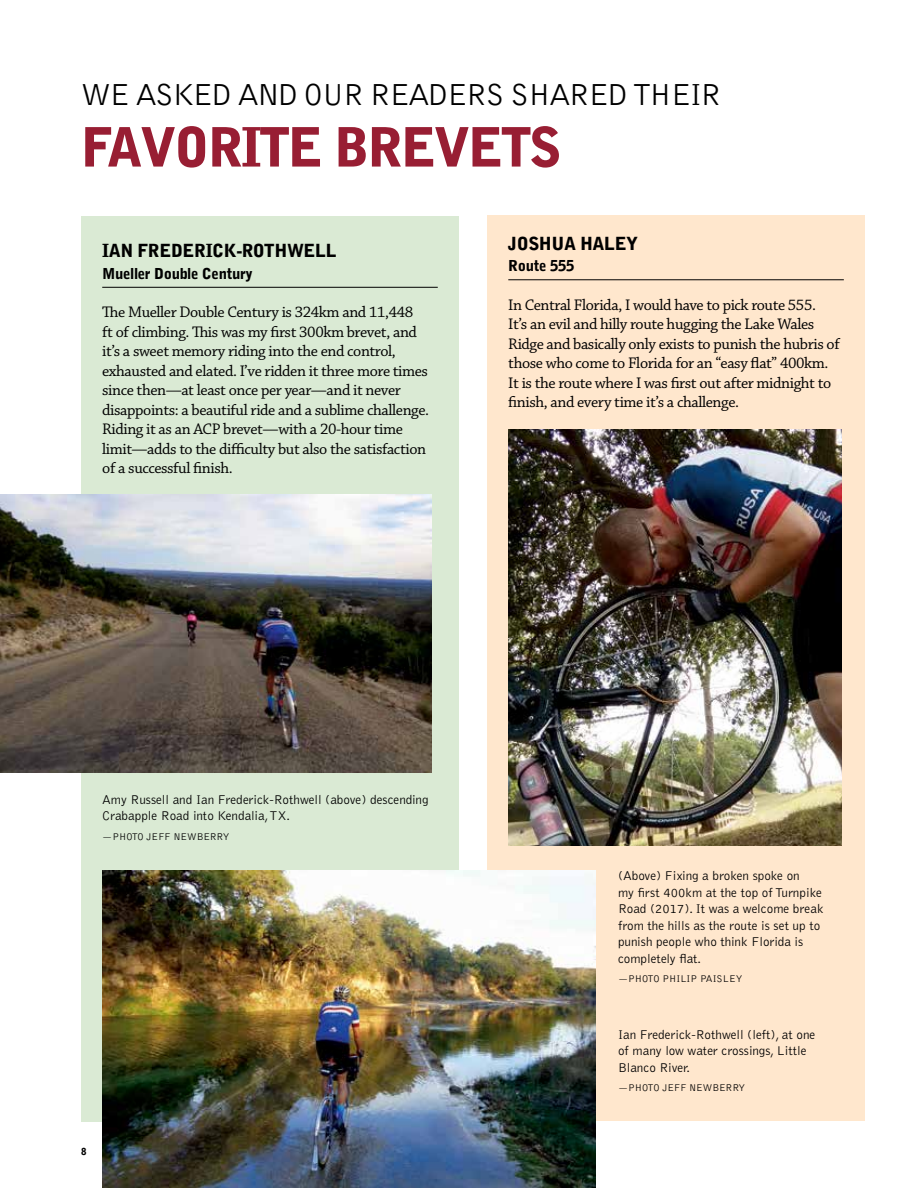
<style>
.page{position:relative;width:918px;height:1188px;background:#fff}
.page>*{position:absolute;margin:0;border:0;box-sizing:border-box;transform-origin:0 0}
.t1{font:900 54px "Bell Gothic BT";letter-spacing:-.045em;color:#981e33}
.t2{font:31.5px "Bell Gothic BT";letter-spacing:-.05em;color:#000}
.t3{font:900 18px "Bell Gothic";letter-spacing:-.025em;color:#000}
.t4{font:16.2px/19.5px "Chaparral Pro";letter-spacing:-.025em;color:#000}
.t5{font:900 15px "Bell Gothic";letter-spacing:-.025em;color:#000}
.t6{font:300 13.2px/16.5px "Bell Gothic";color:#000}
.t7{font:300 10.2px "Bell Gothic";color:#000}
</style>
<div class="page">
<div style="left:487px;top:215px;width:378px;height:905px;background:#ffe7cd"></div>
<div style="left:81px;top:216px;width:378px;height:905px;background:#daead4"></div>
<hr style="left:102px;top:287px;width:336px;height:1px;background:#000">
<hr style="left:508px;top:279px;width:336px;height:1px;background:#000">
<img style="left:0;top:495px;width:432px;height:277px">
<img style="left:102px;top:870px;width:494px;height:318px">
<img style="left:508px;top:430px;width:334px;height:415px">
<h2 class="t2" style="left:81px;top:75px;width:642px">WE ASKED AND OUR READERS SHARED THEIR</h2>
<h1 class="t1" style="left:81px;top:113px;width:482px">FAVORITE BREVETS</h1>
<p class="t3" style="left:102px;top:240px;width:236px">IAN FREDERICK-ROTHWELL</p>
<p class="t5" style="left:102px;top:265px;width:152px">Mueller Double Century</p>
<p class="t4" style="left:102px;top:303px;width:328px">The Mueller Double Century is 324km and 11,448<br>ft of climbing. This was my first 300km brevet, and it’s a sweet memory riding into the end control, exhausted and elated. I’ve ridden it three more times since then—at least once per year—and it never disappoints: a beautiful ride and a sublime challenge.<br>Riding it as an ACP brevet—with a 20-hour time limit—adds to the difficulty but also the satisfaction of a successful finish.</p>
<p class="t3" style="left:508px;top:233px;width:132px">JOSHUA HALEY</p>
<p class="t5" style="left:508px;top:257px;width:68px">Route 555</p>
<p class="t4" style="left:508px;top:295px;width:333px">In Central Florida, I would have to pick route 555.<br>It’s an evil and hilly route hugging the Lake Wales Ridge and basically only exists to punish the hubris of those who come to Florida for an “easy flat” 400km.<br>It is the route where I was first out after midnight to finish, and every time it’s a challenge.</p>
<p class="t6" style="left:102px;top:792px;width:328px">Amy Russell and Ian Frederick-Rothwell (above) descending<br>Crabapple Road into Kendalia, TX.</p>
<p class="t7" style="left:102px;top:831px;width:129px">—PHOTO JEFF NEWBERRY</p>
<p class="t6" style="left:618px;top:868px;width:207px">(Above) Fixing a broken spoke on<br>my first 400km at the top of Turnpike<br>Road (2017). It was a welcome break from the hills as the route is set up to punish people who think Florida is completely flat.</p>
<p class="t7" style="left:618px;top:973px;width:126px">—PHOTO PHILIP PAISLEY</p>
<p class="t6" style="left:618px;top:1027px;width:199px">Ian Frederick-Rothwell (left), at one of many low water crossings, Little<br>Blanco River.</p>
<p class="t7" style="left:618px;top:1083px;width:129px">—PHOTO JEFF NEWBERRY</p>
</div>
